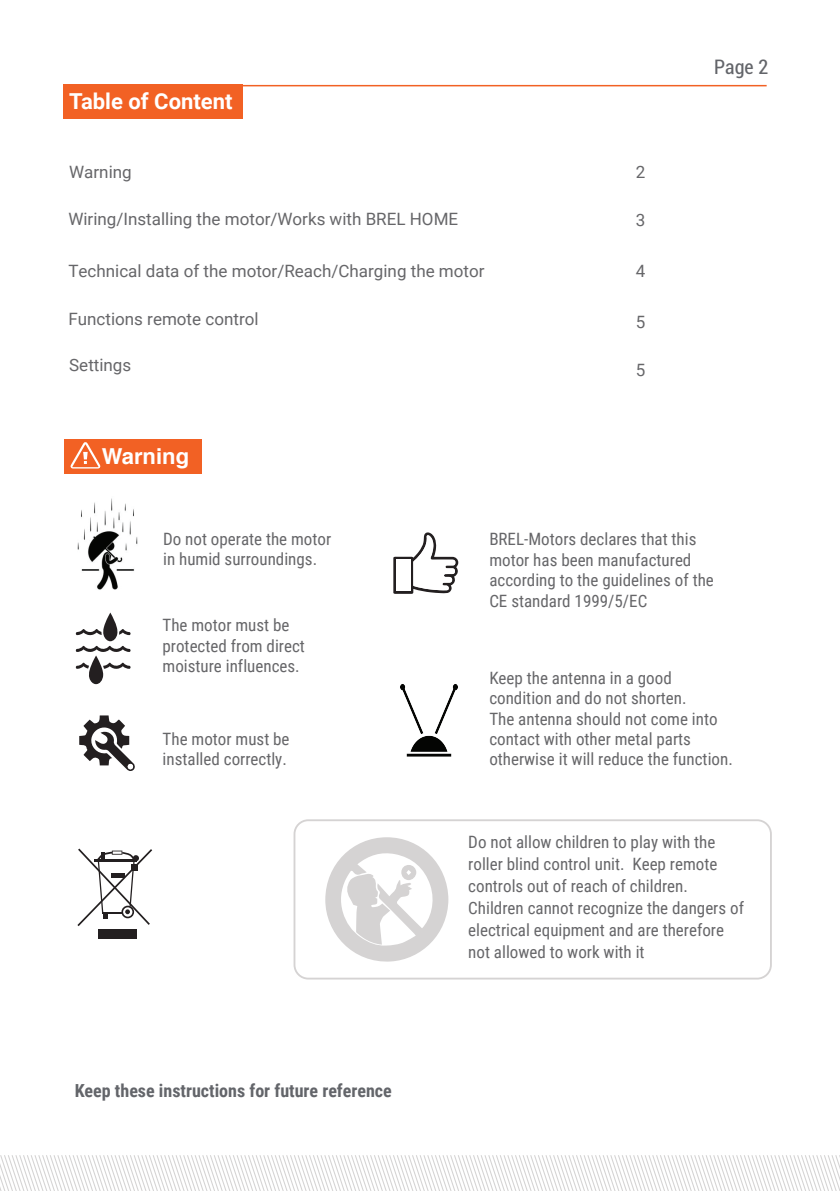
<style>
.page{position:relative;width:840px;height:1191px;background:#fff}
.page>*{position:absolute;margin:0;border:0;box-sizing:border-box;transform-origin:0 0}
.t1{font:700 22px "Roboto";color:#fff}
.t2{font:700 22px "Helvetica";color:#fff}
.t3{font:condensed 20px "Roboto";color:#63656a}
.t4{font:700 18px "Roboto Condensed";color:#63656a}
.t5{font:17px/20.4px "Roboto Condensed";color:#666669}
.t6{font:17px "Roboto";color:#666669}
</style>
<div class="page">
<svg style="left:0;top:1155px;width:839px;height:36px"></svg>
<div style="left:63px;top:84px;width:179px;height:35px;background:#f26124"></div>
<hr style="left:65px;top:85px;width:701px;height:1px;background:#f26124">
<div style="left:64px;top:439px;width:137px;height:35px;background:#f26124"></div>
<svg style="left:70px;top:442px;width:30px;height:26px"></svg>
<img style="left:77px;top:498px;width:61px;height:92px">
<img style="left:400px;top:684px;width:58px;height:73px">
<svg style="left:77px;top:848px;width:75px;height:78px"></svg>
<div style="left:111px;top:872px;width:14px;height:5px;background:#231f20"></div>
<div style="left:98px;top:930px;width:39px;height:9px;background:#231f20"></div>
<svg style="left:79px;top:715px;width:56px;height:56px"></svg>
<svg style="left:75px;top:612px;width:56px;height:73px"></svg>
<svg style="left:393px;top:532px;width:66px;height:62px"></svg>
<div style="left:396px;top:560px;width:14px;height:31px;background:#fff"></div>
<div style="left:293px;top:819px;width:478px;height:160px;border:2px solid #d5d3d3;border-radius:14px"></div>
<svg style="left:325px;top:837px;width:123px;height:125px"></svg>
<p class="t1" style="left:69px;top:86px;width:165px">Table of Content</p>
<p class="t6" style="left:69px;top:160px;width:64px">Warning</p>
<p class="t6" style="left:635px;top:160px;width:11px">2</p>
<p class="t6" style="left:68px;top:207px;width:391px">Wiring/Installing the motor/Works with BREL HOME</p>
<p class="t6" style="left:635px;top:208px;width:11px">3</p>
<p class="t6" style="left:68px;top:259px;width:417px">Technical data of the motor/Reach/Charging the motor</p>
<p class="t6" style="left:635px;top:259px;width:11px">4</p>
<p class="t6" style="left:68px;top:307px;width:191px">Functions remote control</p>
<p class="t6" style="left:635px;top:310px;width:11px">5</p>
<p class="t6" style="left:635px;top:358px;width:11px">5</p>
<p class="t6" style="left:69px;top:353px;width:64px">Settings</p>
<p class="t2" style="left:102px;top:439px;width:89px">Warning</p>
<p class="t3" style="left:713px;top:53px;width:56px">Page 2</p>
<p class="t5" style="left:163px;top:527px;width:169px">Do not operate the motor in humid surroundings.</p>
<p class="t5" style="left:162px;top:614px;width:144px">The motor must be protected from direct moisture influences.</p>
<p class="t5" style="left:162px;top:728px;width:128px">The motor must be installed correctly.</p>
<p class="t4" style="left:75px;top:1078px;width:318px">Keep these instructions for future reference</p>
<p class="t5" style="left:489px;top:528px;width:226px">BREL-Motors declares that this motor has been manufactured according to the guidelines of the<br>CE standard 1999/5/EC</p>
<p class="t5" style="left:489px;top:667px;width:245px">Keep the antenna in a good condition and do not shorten.<br>The antenna should not come into contact with other metal parts otherwise it will reduce the function.</p>
<p class="t5" style="left:468px;top:830px;width:277px;line-height:22px">Do not allow children to play with the roller blind control unit. Keep remote controls out of reach of children.<br>Children cannot recognize the dangers of electrical equipment and are therefore not allowed to work with it</p>
</div>
